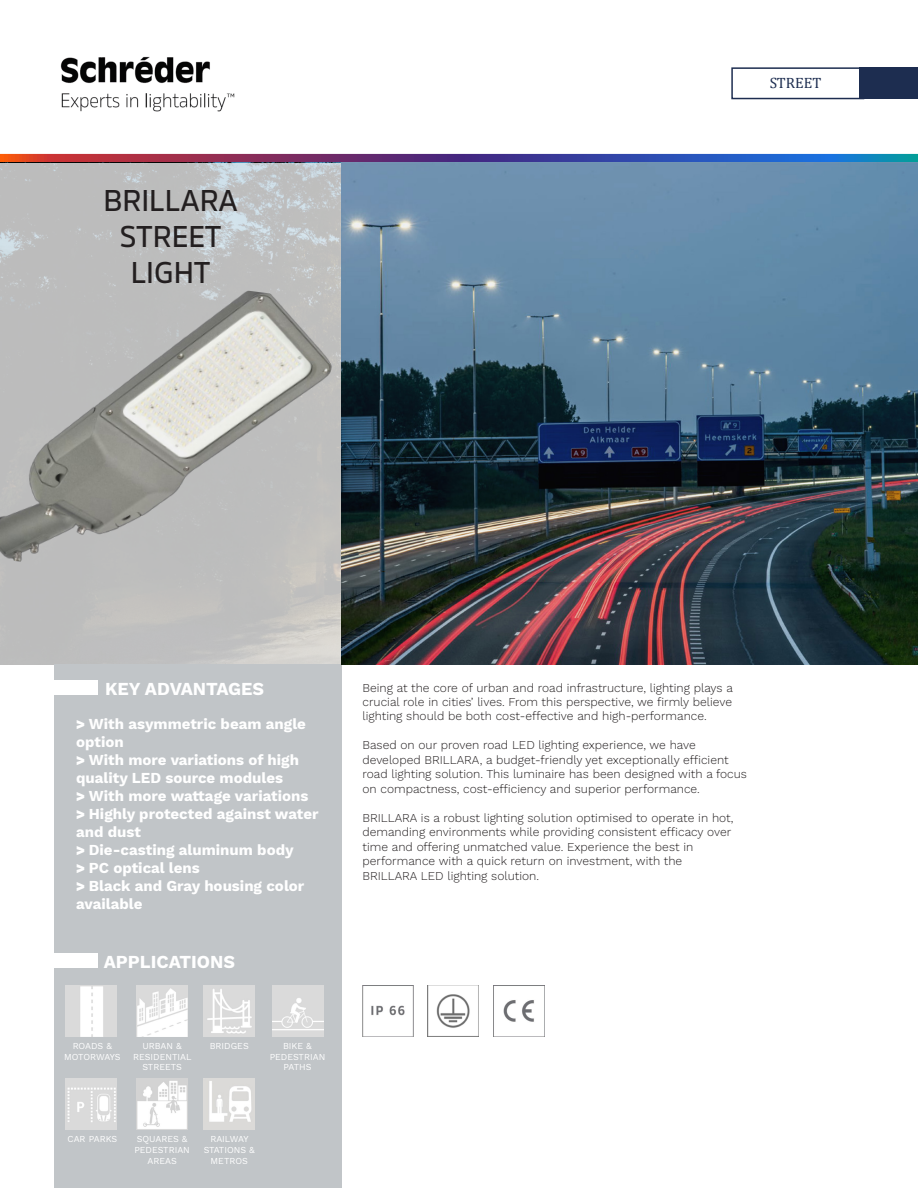
<style>
.page{position:relative;width:918px;height:1188px;background:#fff}
.page>*{position:absolute;margin:0;border:0;box-sizing:border-box;transform-origin:0 0}
.t1{font:500 30px/36px "Rleud";color:#231f20;text-align:center}
.t2{font:700 18px "Work Sans";color:#fff}
.t3{font:700 15px/18px "Work Sans";color:#fff}
.t4{font:15px "Cambria";color:#1d2d50}
.t5{font:300 12px/14.4px "Work Sans";color:#231f20}
.t6{font:9px "Work Sans";color:#fff}
.t7{font:9px "Work Sans";letter-spacing:-.02em;color:#fff}
.s1{font-weight:900}
</style>
<div class="page">
<img style="left:60px;top:56px;width:175px;height:56px">
<svg style="left:0;top:154px;width:918px;height:9px;background:#5b4782"></svg>
<svg style="left:0;top:163px;width:342px;height:501px;background:#c0c1c1"></svg>
<div style="left:54px;top:664px;width:288px;height:524px;background:#c1c5c8"></div>
<div style="left:50px;top:680px;width:47px;height:15px;background:#fff"></div>
<div style="left:49px;top:954px;width:48px;height:14px;background:#fff"></div>
<img style="left:66px;top:985px;width:51px;height:51px">
<img style="left:137px;top:985px;width:51px;height:51px">
<img style="left:362px;top:985px;width:52px;height:51px">
<img style="left:428px;top:985px;width:51px;height:51px">
<img style="left:493px;top:985px;width:51px;height:51px">
<img style="left:342px;top:163px;width:576px;height:501px">
<img style="left:204px;top:985px;width:51px;height:51px">
<img style="left:272px;top:985px;width:51px;height:51px">
<img style="left:66px;top:1078px;width:51px;height:51px">
<img style="left:137px;top:1078px;width:51px;height:51px">
<img style="left:204px;top:1078px;width:51px;height:51px">
<img style="left:0;top:262px;width:351px;height:337px">
<div style="left:731px;top:67px;width:133px;height:32px;border:2px solid #1d2d50"></div>
<div style="left:860px;top:67px;width:58px;height:32px;background:#1d2d50"></div>
<p class="t1" style="left:103px;top:182px;width:136px">BRILLARA<br>STREET</p>
<p class="t1" style="left:131px;top:254px;width:81px">LIGHT</p>
<p class="t4" style="left:770px;top:74px;width:53px">STREET</p>
<p class="t2" style="left:105px;top:678px;width:161px">KEY ADVANTAGES</p>
<p class="t3" style="left:76px;top:716px;width:231px"><span class="s1">&gt;</span> With asymmetric beam angle option</p>
<p class="t3" style="left:76px;top:752px;width:224px"><span class="s1">&gt;</span> With more variations of high quality LED source modules</p>
<p class="t3" style="left:76px;top:788px;width:234px"><span class="s1">&gt;</span> With more wattage variations</p>
<p class="t3" style="left:76px;top:806px;width:244px"><span class="s1">&gt;</span> Highly protected against water and dust</p>
<p class="t3" style="left:76px;top:842px;width:219px"><span class="s1">&gt;</span> Die-casting aluminum body</p>
<p class="t3" style="left:76px;top:860px;width:125px"><span class="s1">&gt;</span> PC optical lens</p>
<p class="t3" style="left:76px;top:878px;width:230px"><span class="s1">&gt;</span> Black and Gray housing color available</p>
<p class="t2" style="left:104px;top:951px;width:133px">APPLICATIONS</p>
<p class="t6" style="left:73px;top:1040px;width:41px">ROADS &amp;</p>
<p class="t7" style="left:64px;top:1051px;width:58px">MOTORWAYS</p>
<p class="t6" style="left:142px;top:1040px;width:41px">URBAN &amp;</p>
<p class="t6" style="left:133px;top:1051px;width:60px">RESIDENTIAL</p>
<p class="t6" style="left:142px;top:1062px;width:41px">STREETS</p>
<p class="t6" style="left:210px;top:1040px;width:41px">BRIDGES</p>
<p class="t6" style="left:283px;top:1040px;width:30px">BIKE &amp;</p>
<p class="t6" style="left:270px;top:1051px;width:57px">PEDESTRIAN</p>
<p class="t6" style="left:283px;top:1062px;width:29px">PATHS</p>
<p class="t6" style="left:68px;top:1134px;width:51px">CAR PARKS</p>
<p class="t6" style="left:137px;top:1134px;width:52px">SQUARES &amp;</p>
<p class="t6" style="left:134px;top:1144px;width:57px">PEDESTRIAN</p>
<p class="t6" style="left:147px;top:1155px;width:31px">AREAS</p>
<p class="t7" style="left:210px;top:1134px;width:40px">RAILWAY</p>
<p class="t6" style="left:204px;top:1144px;width:53px">STATIONS &amp;</p>
<p class="t6" style="left:211px;top:1155px;width:39px">METROS</p>
<p class="t5" style="left:362px;top:680px;width:372px;text-align:justify">Being at the core of urban and road infrastructure, lighting plays a crucial role in cities’ lives. From this perspective, we firmly believe lighting should be both cost-effective and high-performance.</p>
<p class="t5" style="left:362px;top:738px;width:386px">Based on our proven road LED lighting experience, we have developed BRILLARA, a budget-friendly yet exceptionally efficient road lighting solution. This luminaire has been designed with a focus on compactness, cost-efficiency and superior performance.</p>
<p class="t5" style="left:362px;top:810px;width:372px">BRILLARA is a robust lighting solution optimised to operate in hot, demanding environments while providing consistent efficacy over time and offering unmatched value. Experience the best in performance with a quick return on investment, with the BRILLARA LED lighting solution.</p>
</div>
